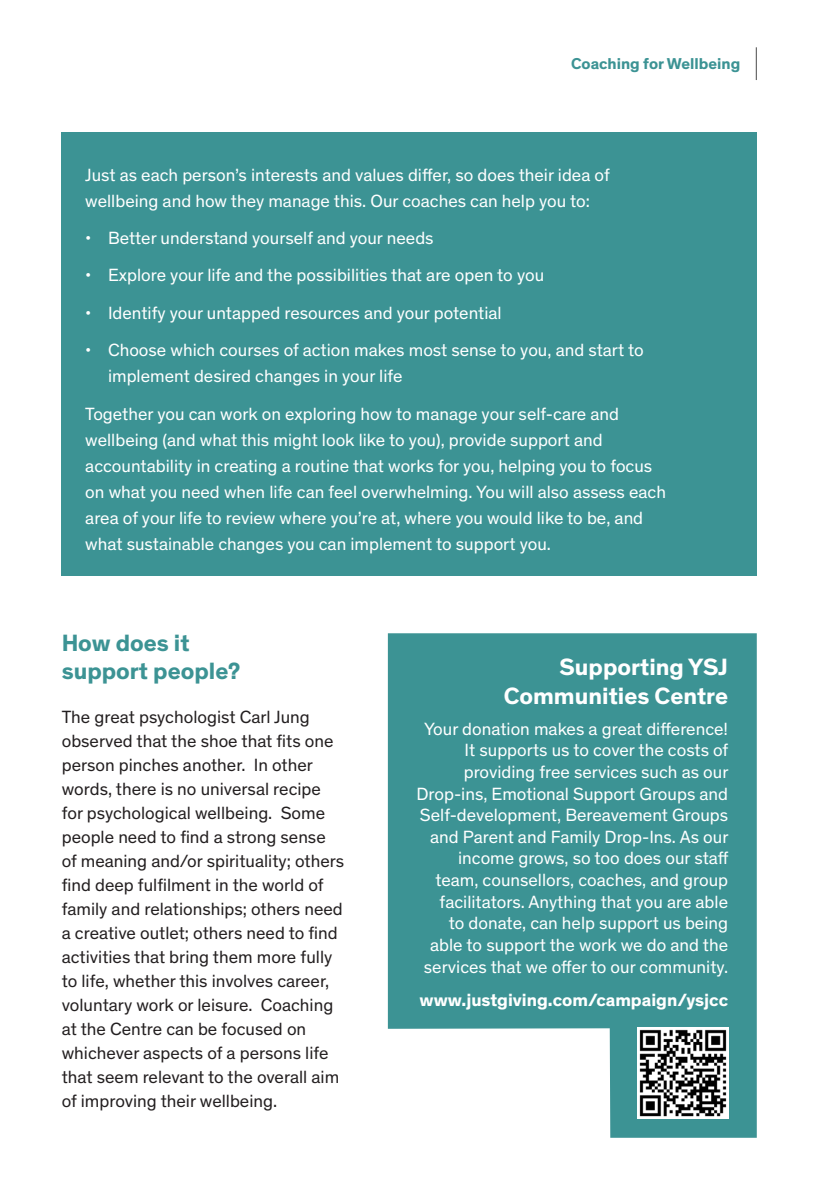
<style>
.page{position:relative;width:840px;height:1191px;background:#fff}
.page>*{position:absolute;margin:0;border:0;box-sizing:border-box;transform-origin:0 0}
.t1{font:700 24px/28.8px "Theinhardt";color:#fff;text-align:right}
.t2{font:700 24px/28.8px "Theinhardt";color:#3c9394}
.t3{font:18px/21.6px "Theinhardt";color:#fff}
.t4{font:18px/24px "Theinhardt";color:#231f20}
.t5{font:700 18px "Theinhardt";color:#fff}
.t6{font:700 16px "Theinhardt";color:#3c9394}
</style>
<div class="page">
<div style="left:62px;top:132px;width:694px;height:443px;background:#3c9394"></div>
<hr style="left:755px;top:47px;width:1px;height:33px;background:#000">
<svg style="left:387px;top:633px;width:369px;height:504px;background:#57a2a3"></svg>
<img style="left:637px;top:1027px;width:91px;height:91px">
<h6 class="t6" style="left:570px;top:52px;width:170px">Coaching for Wellbeing</h6>
<p class="t3" style="left:85px;top:161px;width:525px;line-height:26px">Just as each person’s interests and values difer, so does their idea of wellbeing and how they manage this. Our coaches can help you to:</p>
<p class="t3" style="left:85px;top:226px;width:349px">• Better understand yourself and your needs</p>
<p class="t3" style="left:85px;top:264px;width:460px">• Explore your life and the possibilities that are open to you</p>
<p class="t3" style="left:85px;top:301px;width:417px">• Identify your untapped resources and your potential</p>
<p class="t3" style="left:108px;top:336px;width:537px;line-height:26px;text-indent:-23px">• Choose which courses of action makes most sense to you, and start to implement desired changes in your life</p>
<p class="t3" style="left:85px;top:399px;width:582px;line-height:26px">Together you can work on exploring how to manage your self-care and wellbeing (and what this might look like to you), provide support and accountability in creating a routine that works for you, helping you to focus on what you need when life can feel overwhelming. You will also assess each area of your life to review where you’re at, where you would like to be, and what sustainable changes you can implement to support you.</p>
<h4 class="t2" style="left:62px;top:626px;width:180px">How does it support people?</h4>
<p class="t4" style="left:62px;top:704px;width:284px">The great psychologist Carl Jung observed that the shoe that fts one person pinches another. In other words, there is no universal recipe for psychological wellbeing. Some people need to fnd a strong sense of meaning and/or spirituality; others fnd deep fulflment in the world of family and relationships; others need a creative outlet; others need to fnd activities that bring them more fully to life, whether this involves career, voluntary work or leisure. Coaching at the Centre can be focused on whichever aspects of a persons life that seem relevant to the overall aim of improving their wellbeing.</p>
<p class="t1" style="left:503px;top:650px;width:226px">Supporting YSJ<br>Communities Centre</p>
<p class="t3" style="left:416px;top:717px;width:313px;text-align:right">Your donation makes a great diference!<br>It supports us to cover the costs of providing free services such as our Drop-ins, Emotional Support Groups and Self-development, Bereavement Groups and Parent and Family Drop-Ins. As our income grows, so too does our staf team, counsellors, coaches, and group facilitators. Anything that you are able<br>to donate, can help support us being able to support the work we do and the services that we ofer to our community.</p>
<p class="t5" style="left:419px;top:986px;width:310px">www.justgiving.com/campaign/ysjcc</p>
</div>
